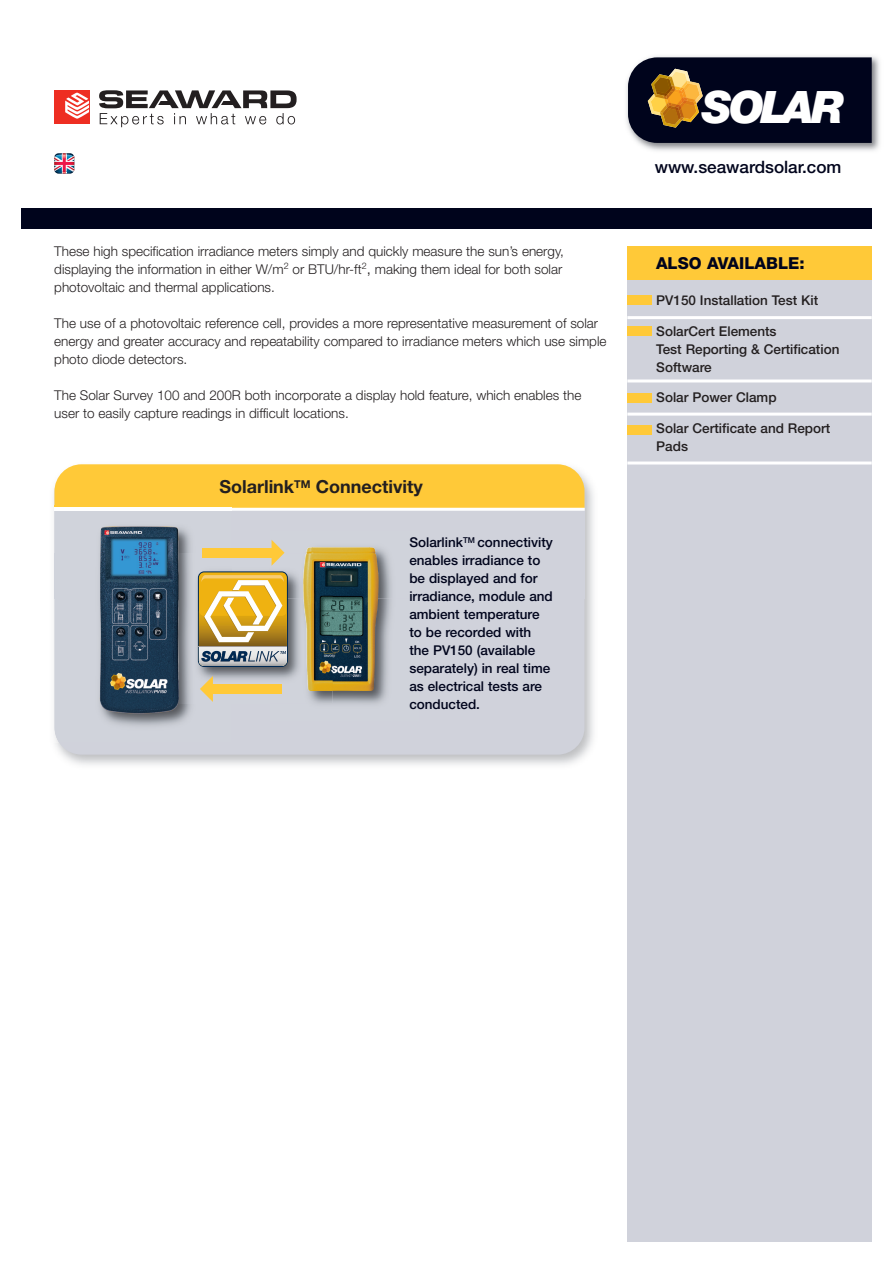
<style>
.page{position:relative;width:893px;height:1263px;background:#fff}
.page>*{position:absolute;margin:0;border:0;box-sizing:border-box;transform-origin:0 0}
.t1{font:italic 900 44.85px "Helvetica Neue";letter-spacing:-.075em;color:#fff}
.t2{font:700 18px "Helvetica Neue";color:#231f20}
.t3{font:500 17.1px "Helvetica Neue";color:#00041c}
.t4{font:800 16.5px "Helvetica Neue";color:#00041c}
.t5{font:300 13.5px/18px "Helvetica Neue";color:#231f20}
.t6{font:500 13.5px/18px "Helvetica Neue";color:#00041c}
.t7{font:500 13.5px/18px "Helvetica Neue";color:#231f20}
.s1{font-size:15px}
</style>
<div class="page">
<div style="left:627px;top:246px;width:245px;height:996px;background:#d0d2db"></div>
<div style="left:21px;top:208px;width:851px;height:20px;background:#00041c"></div>
<img style="left:626px;top:56px;width:254px;height:95px">
<svg style="left:628px;top:57px;width:244px;height:86px;background:#1c1923"></svg>
<div style="left:54px;top:90px;width:35px;height:34px;background:#ee2e22"></div>
<svg style="left:65px;top:93px;width:24px;height:26px"></svg>
<svg style="left:99px;top:90px;width:198px;height:37px"></svg>
<div style="left:627px;top:246px;width:245px;height:33px;background:#ffc938"></div>
<div style="left:627px;top:295px;width:25px;height:10px;background:#ffc938"></div>
<div style="left:627px;top:327px;width:25px;height:9px;background:#ffc938"></div>
<div style="left:627px;top:393px;width:25px;height:10px;background:#ffc938"></div>
<div style="left:627px;top:425px;width:25px;height:10px;background:#ffc938"></div>
<hr style="left:627px;top:316px;width:245px;height:3px;background:#fff">
<hr style="left:627px;top:413px;width:245px;height:3px;background:#fff">
<hr style="left:627px;top:379px;width:245px;height:3px;background:#fff">
<svg style="left:54px;top:153px;width:20px;height:21px"></svg>
<hr style="left:627px;top:461px;width:245px;height:3px;background:#fff">
<img style="left:53px;top:464px;width:541px;height:301px">
<div style="left:54px;top:466px;width:530px;height:289px;background:#d0d2db;border-radius:27px"></div>
<div style="left:54px;top:464px;width:530px;height:109px;background:#ffc938;border-radius:27px"></div>
<div style="left:54px;top:508px;width:531px;height:91px;background:#d0d2db"></div>
<hr style="left:54px;top:508px;width:531px;height:3px;background:#fff">
<img style="left:53px;top:505px;width:1px;height:237px">
<img style="left:54px;top:599px;width:137px;height:143px">
<img style="left:54px;top:507px;width:177px;height:46px">
<img style="left:179px;top:553px;width:1px;height:46px">
<img style="left:100px;top:526px;width:79px;height:188px">
<img style="left:271px;top:540px;width:120px;height:164px">
<img style="left:303px;top:547px;width:76px;height:144px">
<img style="left:180px;top:553px;width:90px;height:150px">
<img style="left:270px;top:599px;width:63px;height:104px">
<img style="left:270px;top:553px;width:33px;height:46px">
<img style="left:303px;top:553px;width:30px;height:138px">
<svg style="left:198px;top:571px;width:90px;height:96px"></svg>
<div style="left:199px;top:572px;width:88px;height:94px;background:#efb211;border-radius:5px"></div>
<svg style="left:199px;top:575px;width:88px;height:91px"></svg>
<svg style="left:272px;top:540px;width:13px;height:26px"></svg>
<div style="left:203px;top:548px;width:69px;height:9px;background:#ffc938"></div>
<svg style="left:200px;top:676px;width:13px;height:26px"></svg>
<div style="left:210px;top:684px;width:72px;height:10px;background:#ffc938"></div>
<p class="t5" style="left:54px;top:243px;width:511px;text-align:justify">These high specification irradiance meters simply and quickly measure the sun’s energy, displaying the information in either W/m<sup>2</sup> or BTU/hr-ft<sup>2</sup><span class="s1">,</span> making them ideal for both solar photovoltaic and thermal applications.</p>
<p class="t5" style="left:54px;top:315px;width:554px">The use of a photovoltaic reference cell, provides a more representative measurement of solar energy and greater accuracy and repeatability compared to irradiance meters which use simple photo diode detectors.</p>
<p class="t5" style="left:54px;top:387px;width:529px">The Solar Survey 100 and 200R both incorporate a display hold feature, which enables the user to easily capture readings in difficult locations.</p>
<h2 class="t2" style="left:219px;top:480px;width:205px">Solarlink<sup>TM</sup> Connectivity</h2>
<p class="t6" style="left:409px;top:534px;width:145px">Solarlink<sup>TM</sup> connectivity enables irradiance to be displayed and for irradiance, module and ambient temperature to be recorded with the PV150 (available separately) in real time as electrical tests are conducted.</p>
<h1 class="t1" style="left:702px;top:91px;width:144px">SOLAR</h1>
<p class="t3" style="left:655px;top:161px;width:188px">www.seawardsolar.com</p>
<p class="t4" style="left:656px;top:257px;width:150px">ALSO AVAILABLE:</p>
<p class="t7" style="left:656px;top:292px;width:163px">PV150 Installation Test Kit</p>
<p class="t7" style="left:656px;top:323px;width:185px">SolarCert Elements<br>Test Reporting &amp; Certification<br>Software</p>
<p class="t7" style="left:656px;top:390px;width:122px">Solar Power Clamp</p>
<p class="t7" style="left:656px;top:421px;width:176px">Solar Certificate and Report<br>Pads</p>
</div>
